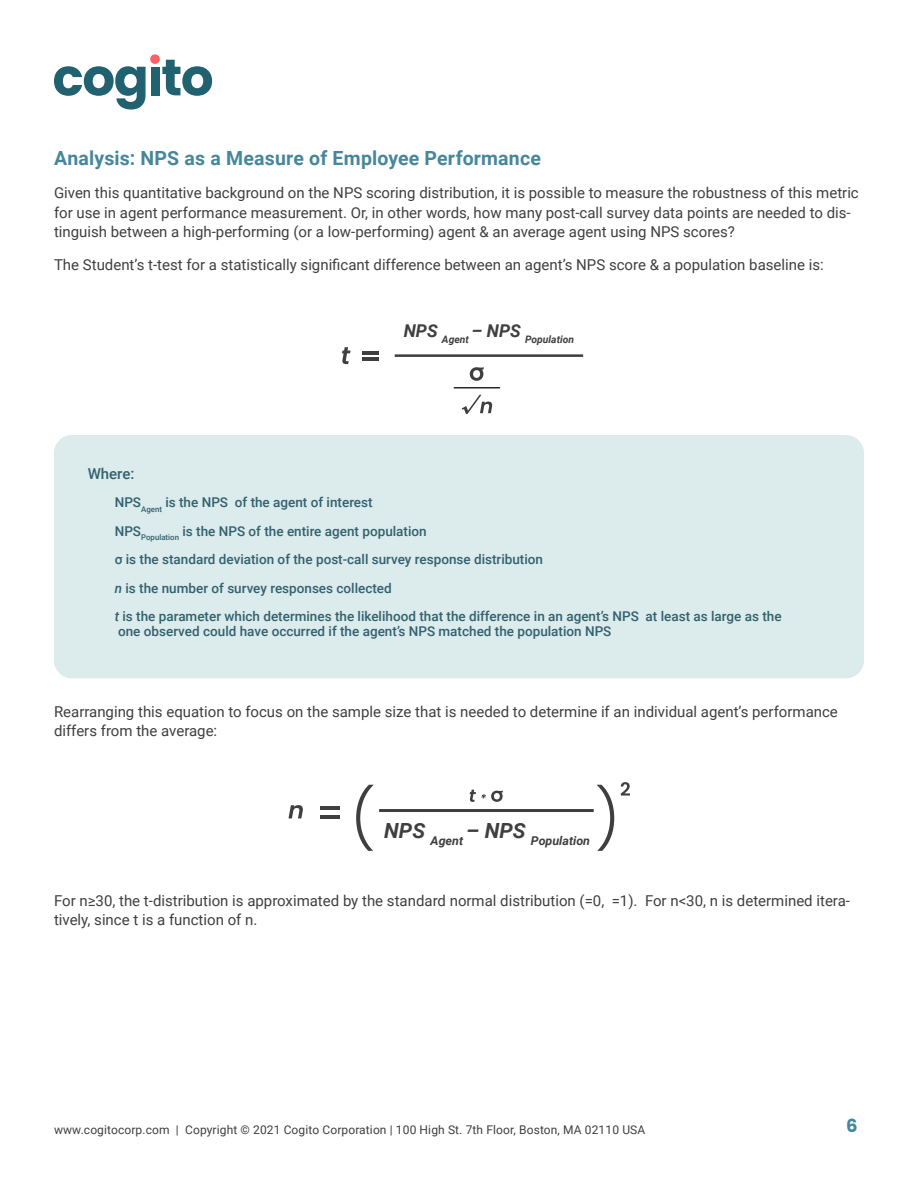
<style>
.page{position:relative;width:918px;height:1188px;background:#fff}
.page>*{position:absolute;margin:0;border:0;box-sizing:border-box;transform-origin:0 0}
.t1{font:700 19.5px "Roboto";letter-spacing:.01em;color:#46879c}
.t2{font:700 18px "Poppins";color:#46879c}
.t3{font:15px/19.5px "Roboto";color:#3f3f3f}
.t4{font:500 15px "Roboto";color:#32616f}
.t5{font:500 13.5px/28.5px "Roboto";color:#32616f}
.t6{font:italic 700 12.15px "Roboto";color:#3f3f3f}
.t7{font:12px "Roboto";letter-spacing:.01em;color:#3f3f3f}
.t8{font:italic 700 10.35px "Roboto";color:#3f3f3f}
.s1{font-style:italic}
</style>
<div class="page">
<svg style="left:54px;top:54px;width:158px;height:56px"></svg>
<div style="left:54px;top:435px;width:810px;height:243px;background:#dcebeb;border-radius:18px"></div>
<hr style="left:362px;top:351px;width:16px;height:3px;background:#3f3f3f">
<hr style="left:362px;top:358px;width:16px;height:3px;background:#3f3f3f">
<hr style="left:395px;top:354px;width:188px;height:3px;background:#3f3f3f">
<svg style="left:342px;top:347px;width:9px;height:17px"></svg>
<svg style="left:462px;top:395px;width:30px;height:19px"></svg>
<hr style="left:454px;top:387px;width:46px;height:1px;background:#000">
<svg style="left:470px;top:367px;width:14px;height:14px"></svg>
<hr style="left:320px;top:806px;width:20px;height:4px;background:#3f3f3f">
<hr style="left:320px;top:815px;width:20px;height:3px;background:#3f3f3f">
<hr style="left:379px;top:809px;width:215px;height:3px;background:#3f3f3f">
<svg style="left:470px;top:790px;width:33px;height:12px"></svg>
<svg style="left:289px;top:805px;width:14px;height:13px"></svg>
<svg style="left:356px;top:785px;width:17px;height:66px"></svg>
<svg style="left:597px;top:785px;width:17px;height:66px"></svg>
<svg style="left:621px;top:782px;width:9px;height:14px"></svg>
<h1 class="t1" style="left:54px;top:145px;width:489px">Analysis: NPS as a Measure of Employee Performance</h1>
<p class="t3" style="left:54px;top:183px;width:806px">Given this quantitative background on the NPS scoring distribution, it is possible to measure the robustness of this metric for use in agent performance measurement. Or, in other words, how many post-call survey data points are needed to dis&shy;tinguish between a high-performing (or a low-performing) agent &amp; an average agent using NPS scores?</p>
<p class="t3" style="left:54px;top:255px;width:771px">The Student’s t-test for a statistically significant difference between an agent’s NPS score &amp; a population baseline is:</p>
<p class="t8" style="left:404px;top:332px;width:172px"><sup>NPS</sup> Agent <sup>–</sup> <sup>NPS</sup> Population</p>
<p class="t4" style="left:88px;top:463px;width:48px">Where:</p>
<p class="t5" style="left:115px;top:488px;width:668px">NPS<sub>Agent</sub> is the NPS of the agent of interest<br>NPS<sub>Population</sub> is the NPS of the entire agent population<br>o is the standard deviation of the post-call survey response distribution<br><span class="s1">n</span> is the number of survey responses collected<br><span class="s1">t</span> is the parameter which determines the likelihood that the difference in an agent’s NPS at least as large as the</p>
<p class="t5" style="left:118px;top:617px;width:495px">one observed could have occurred if the agent’s NPS matched the population NPS</p>
<p class="t3" style="left:54px;top:701px;width:785px">Rearranging this equation to focus on the sample size that is needed to determine if an individual agent’s performance differs from the average:</p>
<p class="t6" style="left:384px;top:832px;width:207px"><sup>NPS</sup> Agent <sup>–</sup> <sup>NPS</sup> Population</p>
<p class="t3" style="left:54px;top:890px;width:797px">For n≥30, the t-distribution is approximated by the standard normal distribution (=0, =1). For n&lt;30, n is determined itera&shy;tively, since t is a function of n.</p>
<p class="t7" style="left:54px;top:1121px;width:593px">www.cogitocorp.com | Copyright © 2021 Cogito Corporation | 100 High St. 7th Floor, Boston, MA 02110 USA</p>
<p class="t2" style="left:846px;top:1115px;width:13px">6</p>
</div>
